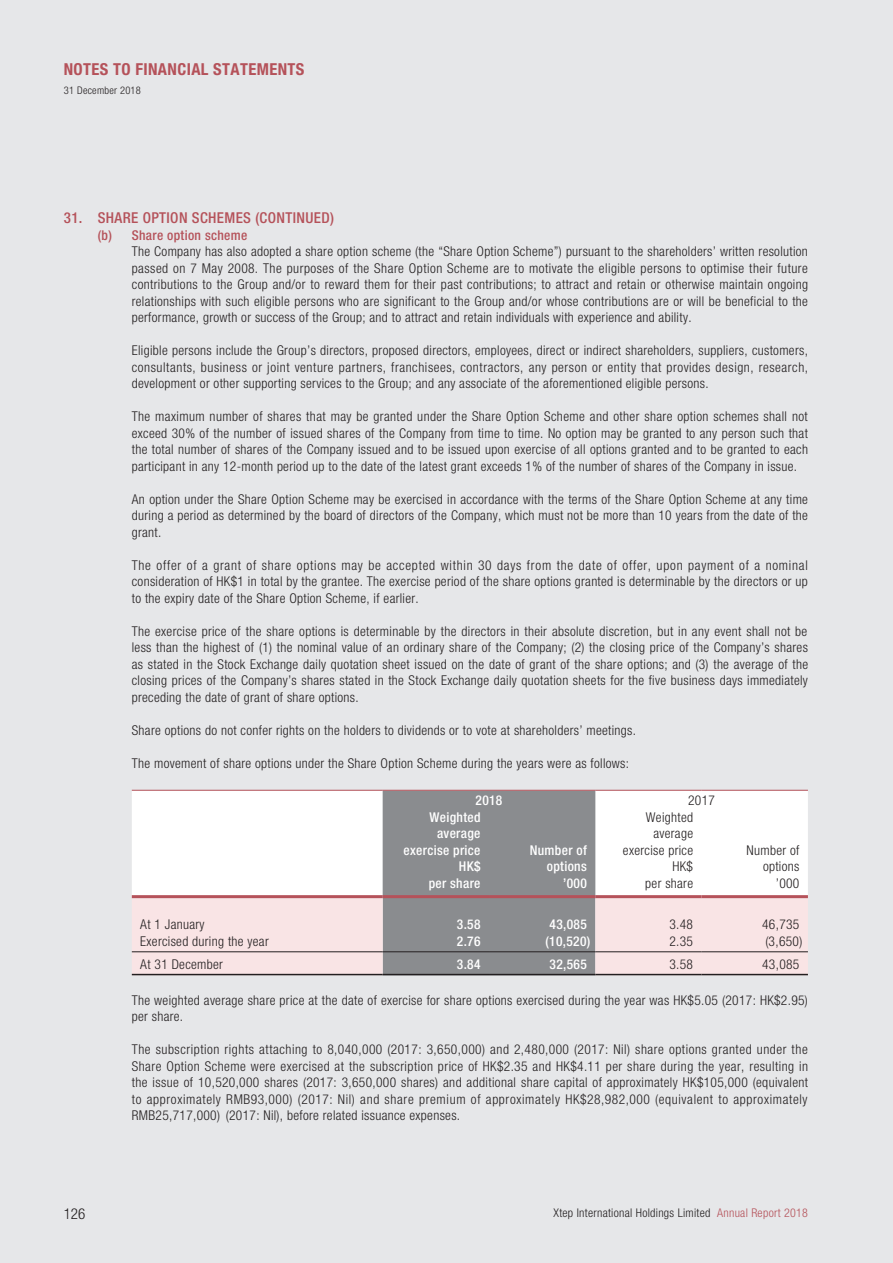
<style>
.page{position:relative;width:893px;height:1263px;background:#e6e7e9}
.page>*{position:absolute;margin:0;border:0;box-sizing:border-box;transform-origin:0 0}
.t1{font:700 condensed 16.5px "Helvetica Neue LT Std";letter-spacing:.025em;color:#b5525a}
.t2{font:500 condensed 15px "Helvetica Neue LT Std";letter-spacing:.025em;color:#b5525a}
.t3{font:300 condensed 15px "Helvetica Neue LT Std";color:#231f20}
.t4{font:300 condensed 13.5px/16.5px "Helvetica Neue LT Std";letter-spacing:.025em;color:#231f20;text-align:justify}
.t5{font:500 condensed 13.5px/16.5px "Helvetica Neue LT Std";letter-spacing:.025em;color:#fff;text-align:right}
.t6{font:500 condensed 13.5px "Helvetica Neue LT Std";letter-spacing:.025em;color:#b5525a}
.t7{font:300 condensed 12px "Helvetica Neue LT Std";letter-spacing:.025em;color:#231f20}
.t8{font:300 condensed 10.5px "Helvetica Neue LT Std";letter-spacing:.025em;color:#231f20}
.s1{color:#b5525a}
</style>
<div class="page">
<div style="left:132px;top:791px;width:676px;height:104px;background:#fff"></div>
<div style="left:383px;top:791px;width:212px;height:104px;background:#8a8c8f"></div>
<svg style="left:132px;top:898px;width:676px;height:76px;background:#d4c7c8"></svg>
<hr style="left:132px;top:790px;width:251px;height:1px;background:#b5525a">
<hr style="left:383px;top:790px;width:106px;height:1px;background:#b5525a">
<hr style="left:489px;top:790px;width:106px;height:1px;background:#b5525a">
<hr style="left:595px;top:790px;width:107px;height:1px;background:#b5525a">
<hr style="left:702px;top:790px;width:106px;height:1px;background:#b5525a">
<hr style="left:132px;top:895px;width:251px;height:3px;background:#b5525a">
<hr style="left:383px;top:895px;width:106px;height:3px;background:#b5525a">
<hr style="left:489px;top:895px;width:106px;height:3px;background:#b5525a">
<hr style="left:595px;top:895px;width:107px;height:3px;background:#b5525a">
<hr style="left:702px;top:895px;width:106px;height:3px;background:#b5525a">
<hr style="left:132px;top:951px;width:251px;height:1px;background:#231f20">
<hr style="left:383px;top:951px;width:106px;height:1px;background:#231f20">
<hr style="left:489px;top:951px;width:106px;height:1px;background:#231f20">
<hr style="left:595px;top:951px;width:107px;height:1px;background:#231f20">
<hr style="left:702px;top:951px;width:106px;height:1px;background:#231f20">
<hr style="left:132px;top:974px;width:251px;height:1px;background:#231f20">
<hr style="left:383px;top:974px;width:106px;height:1px;background:#231f20">
<hr style="left:489px;top:974px;width:106px;height:1px;background:#231f20">
<hr style="left:595px;top:974px;width:107px;height:1px;background:#231f20">
<hr style="left:702px;top:974px;width:106px;height:1px;background:#231f20">
<p class="t1" style="left:64px;top:60px;width:242px">NOTES TO FINANCIAL STATEMENTS</p>
<p class="t8" style="left:64px;top:84px;width:79px">31 December 2018</p>
<p class="t2" style="left:64px;top:209px;width:272px">31. SHARE OPTION SCHEMES (CONTINUED)</p>
<p class="t6" style="left:98px;top:227px;width:151px">(b) Share option scheme</p>
<p class="t4" style="left:132px;top:243px;width:678px">The Company has also adopted a share option scheme (the “Share Option Scheme”) pursuant to the shareholders’ written resolution passed on 7 May 2008. The purposes of the Share Option Scheme are to motivate the eligible persons to optimise their future contributions to the Group and/or to reward them for their past contributions; to attract and retain or otherwise maintain ongoing relationships with such eligible persons who are significant to the Group and/or whose contributions are or will be beneficial to the performance, growth or success of the Group; and to attract and retain individuals with experience and ability.</p>
<p class="t4" style="left:132px;top:342px;width:678px">Eligible persons include the Group’s directors, proposed directors, employees, direct or indirect shareholders, suppliers, customers, consultants, business or joint venture partners, franchisees, contractors, any person or entity that provides design, research, development or other supporting services to the Group; and any associate of the aforementioned eligible persons.</p>
<p class="t4" style="left:132px;top:408px;width:678px">The maximum number of shares that may be granted under the Share Option Scheme and other share option schemes shall not exceed 30% of the number of issued shares of the Company from time to time. No option may be granted to any person such that the total number of shares of the Company issued and to be issued upon exercise of all options granted and to be granted to each participant in any 12-month period up to the date of the latest grant exceeds 1% of the number of shares of the Company in issue.</p>
<p class="t4" style="left:132px;top:491px;width:678px">An option under the Share Option Scheme may be exercised in accordance with the terms of the Share Option Scheme at any time during a period as determined by the board of directors of the Company, which must not be more than 10 years from the date of the grant.</p>
<p class="t4" style="left:132px;top:557px;width:678px">The offer of a grant of share options may be accepted within 30 days from the date of offer, upon payment of a nominal consideration of HK$1 in total by the grantee. The exercise period of the share options granted is determinable by the directors or up to the expiry date of the Share Option Scheme, if earlier.</p>
<p class="t4" style="left:132px;top:623px;width:678px">The exercise price of the share options is determinable by the directors in their absolute discretion, but in any event shall not be less than the highest of (1) the nominal value of an ordinary share of the Company; (2) the closing price of the Company’s shares as stated in the Stock Exchange daily quotation sheet issued on the date of grant of the share options; and (3) the average of the closing prices of the Company’s shares stated in the Stock Exchange daily quotation sheets for the five business days immediately preceding the date of grant of share options.</p>
<p class="t4" style="left:132px;top:722px;width:506px">Share options do not confer rights on the holders to dividends or to vote at shareholders’ meetings.</p>
<p class="t4" style="left:132px;top:755px;width:499px">The movement of share options under the Share Option Scheme during the years were as follows:</p>
<p class="t5" style="left:476px;top:792px;width:28px">2018</p>
<p class="t4" style="left:688px;top:792px;width:28px">2017</p>
<p class="t5" style="left:404px;top:809px;width:78px">Weighted average exercise price<br>HK$<br>per share</p>
<p class="t4" style="left:623px;top:809px;width:72px;text-align:right">Weighted average exercise price<br>HK$<br>per share</p>
<p class="t4" style="left:747px;top:842px;width:54px;text-align:right">Number of options ’000</p>
<p class="t5" style="left:530px;top:842px;width:59px">Number of options ’000</p>
<p class="t4" style="left:140px;top:916px;width:66px">At 1 January</p>
<p class="t5" style="left:457px;top:916px;width:25px">3.58</p>
<p class="t5" style="left:550px;top:916px;width:39px">43,085</p>
<p class="t4" style="left:669px;top:916px;width:25px">3.48</p>
<p class="t4" style="left:762px;top:916px;width:39px">46,735</p>
<p class="t4" style="left:140px;top:933px;width:130px">Exercised during the year</p>
<p class="t5" style="left:457px;top:933px;width:25px">2.76</p>
<p class="t5" style="left:545px;top:933px;width:46px">(10,520)</p>
<p class="t4" style="left:669px;top:933px;width:25px">2.35</p>
<p class="t4" style="left:765px;top:933px;width:39px">(3,650)</p>
<p class="t4" style="left:140px;top:956px;width:84px">At 31 December</p>
<p class="t5" style="left:457px;top:956px;width:25px">3.84</p>
<p class="t5" style="left:550px;top:956px;width:39px">32,565</p>
<p class="t4" style="left:669px;top:956px;width:25px">3.58</p>
<p class="t4" style="left:762px;top:956px;width:39px">43,085</p>
<p class="t4" style="left:132px;top:992px;width:678px">The weighted average share price at the date of exercise for share options exercised during the year was HK$5.05 (2017: HK$2.95) per share.</p>
<p class="t4" style="left:132px;top:1041px;width:678px">The subscription rights attaching to 8,040,000 (2017: 3,650,000) and 2,480,000 (2017: Nil) share options granted under the Share Option Scheme were exercised at the subscription price of HK$2.35 and HK$4.11 per share during the year, resulting in the issue of 10,520,000 shares (2017: 3,650,000 shares) and additional share capital of approximately HK$105,000 (equivalent to approximately RMB93,000) (2017: Nil) and share premium of approximately HK$28,982,000 (equivalent to approximately RMB25,717,000) (2017: Nil), before related issuance expenses.</p>
<p class="t3" style="left:64px;top:1205px;width:23px">126</p>
<p class="t7" style="left:553px;top:1205px;width:256px">Xtep International Holdings Limited <span class="s1">Annual Report 2018</span></p>
</div>
